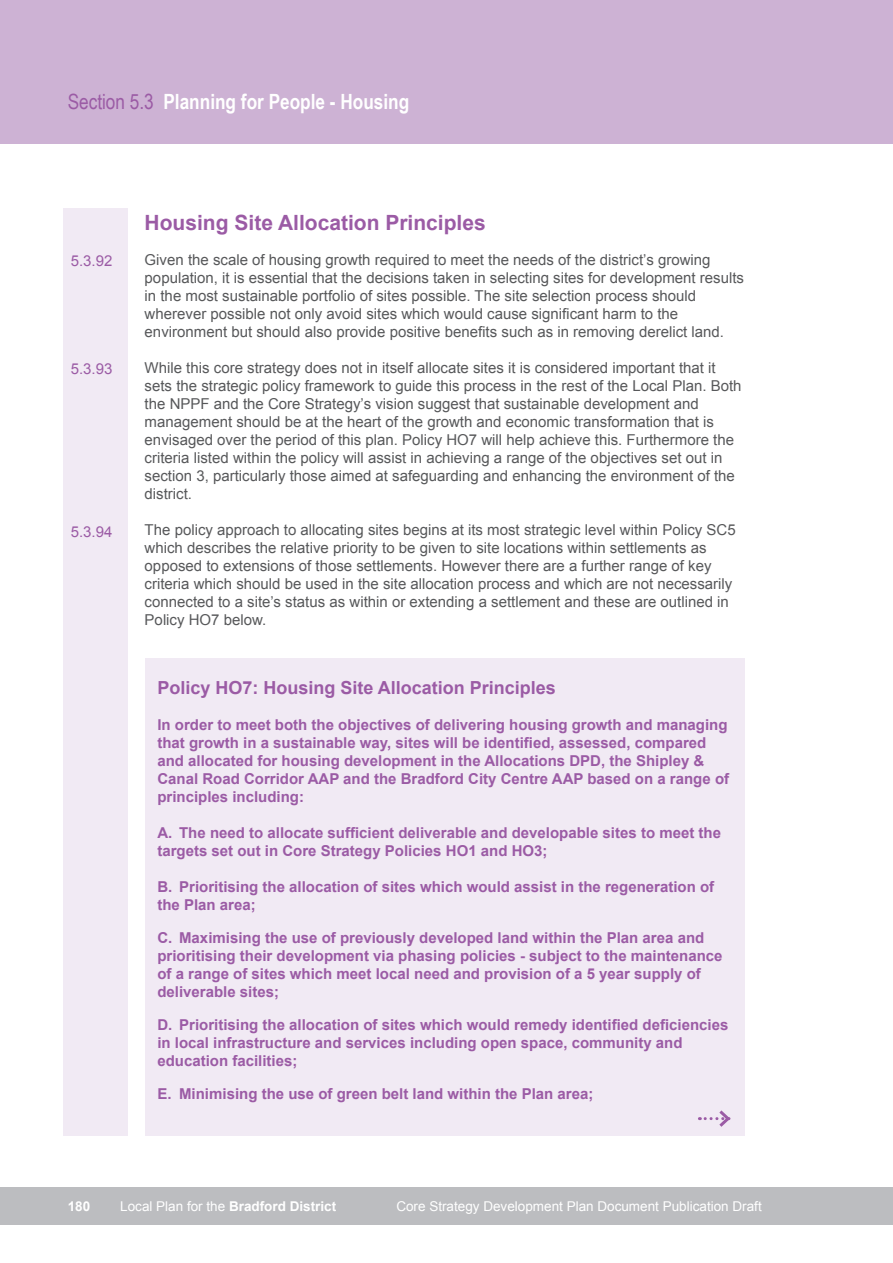
<style>
.page{position:relative;width:893px;height:1263px;background:#fff}
.page>*{position:absolute;margin:0;border:0;box-sizing:border-box;transform-origin:0 0}
.t1{font:700 21px "Arial Narrow";color:#fff}
.t2{font:700 21px "Arial";color:#9b5ba5}
.t3{font:700 18px "Arial";color:#9b5ba5}
.t4{font:15px/18px "Arial";color:#57585a}
.t5{font:700 15px/18px "Arial";color:#9b5ba5}
.t6{font:15px "Arial";color:#9b5ba5}
.t7{font:13.5px "Arial";color:#fff}
.t8{font:13.5px "Univers";color:#fff}
.t9{font:700 13.5px "Arial";color:#fff}
.t10{font:700 13.5px "Univers";color:#fff}
.s1{font-weight:400;color:#9b5ba5}
.s2{font-family:"Arial"}
.s3{font-weight:400}
</style>
<div class="page">
<div style="left:64px;top:208px;width:64px;height:927px;background:#f1eaf4"></div>
<div style="left:0;top:0;width:893px;height:144px;background:#cdb2d4"></div>
<div style="left:0;top:1186px;width:893px;height:38px;background:#bcbdc0"></div>
<div style="left:145px;top:658px;width:599px;height:477px;background:#f1eaf4"></div>
<svg style="left:699px;top:1110px;width:32px;height:17px"></svg>
<h1 class="t1" style="left:68px;top:86px;width:343px"><span class="s1">Section 5.3</span> Planning for People - Housing</h1>
<p class="t6" style="left:71px;top:251px;width:43px">5.3.92</p>
<p class="t6" style="left:71px;top:359px;width:43px">5.3.93</p>
<p class="t6" style="left:71px;top:521px;width:43px">5.3.94</p>
<h1 class="t2" style="left:145px;top:209px;width:343px">Housing Site Allocation Principles</h1>
<p class="t4" style="left:145px;top:251px;width:601px">Given the scale of housing growth required to meet the needs of the district’s growing population, it is essential that the decisions taken in selecting sites for development results in the most sustainable portfolio of sites possible. The site selection process should wherever possible not only avoid sites which would cause significant harm to the environment but should also provide positive benefits such as in removing derelict land.</p>
<p class="t4" style="left:145px;top:359px;width:598px">While this core strategy does not in itself allocate sites it is considered important that it sets the strategic policy framework to guide this process in the rest of the Local Plan. Both the NPPF and the Core Strategy’s vision suggest that sustainable development and management should be at the heart of the growth and economic transformation that is envisaged over the period of this plan. Policy HO7 will help achieve this. Furthermore the criteria listed within the policy will assist in achieving a range of the objectives set out in section 3, particularly those aimed at safeguarding and enhancing the environment of the district.</p>
<p class="t4" style="left:145px;top:521px;width:593px">The policy approach to allocating sites begins at its most strategic level within Policy SC5 which describes the relative priority to be given to site locations within settlements as opposed to extensions of those settlements. However there are a further range of key criteria which should be used in the site allocation process and which are not necessarily connected to a site’s status as within or extending a settlement and these are outlined in Policy HO7 below.</p>
<p class="t3" style="left:157px;top:675px;width:400px">Policy HO7: Housing Site Allocation Principles</p>
<p class="t5" style="left:157px;top:716px;width:573px">In order to meet both the objectives of delivering housing growth and managing that growth in a sustainable way, sites will be identified, assessed, compared and allocated for housing development in the Allocations DPD, the Shipley &amp; Canal Road Corridor AAP and the Bradford City Centre AAP based on a range of principles including:</p>
<p class="t5" style="left:157px;top:824px;width:565px">A. The need to allocate sufficient deliverable and developable sites to meet the targets set out in Core Strategy Policies HO1 and HO3;</p>
<p class="t5" style="left:157px;top:878px;width:558px">B. Prioritising the allocation of sites which would assist in the regeneration of the Plan area;</p>
<p class="t5" style="left:157px;top:929px;width:567px">C. Maximising the use of previously developed land within the Plan area and prioritising their development via phasing policies - subject to the maintenance of a range of sites which meet local need and provision of a 5 year supply of deliverable sites;</p>
<p class="t5" style="left:157px;top:1016px;width:573px">D. Prioritising the allocation of sites which would remedy identified deficiencies in local infrastructure and services including open space, community and education facilities;</p>
<p class="t5" style="left:157px;top:1085px;width:438px">E. Minimising the use of green belt land within the Plan area;</p>
<p class="t9" style="left:64px;top:1195px;width:24px">180</p>
<p class="t8" style="left:117px;top:1197px;width:307px"><span class="s2">Local Plan for the</span> Local Development Framework</p>
<p class="t9" style="left:226px;top:1195px;width:109px">Bradford District</p>
<p class="t7" style="left:393px;top:1195px;width:367px">Core Strategy Development Plan Document Publication Draft</p>
<p class="t8" style="left:664px;top:1197px;width:148px">Adopted Core Strategy</p>
<p class="t10" style="left:62px;top:1197px;width:24px">180</p>
<p class="t10" style="left:118px;top:1197px;width:104px">City of Bradford</p>
<p class="t9" style="left:68px;top:1197px;width:24px">180</p>
<p class="t9" style="left:120px;top:1197px;width:218px"><span class="s3">Local Plan for the</span> Bradford District</p>
<p class="t7" style="left:396px;top:1197px;width:367px">Core Strategy Development Plan Document Publication Draft</p>
</div>
